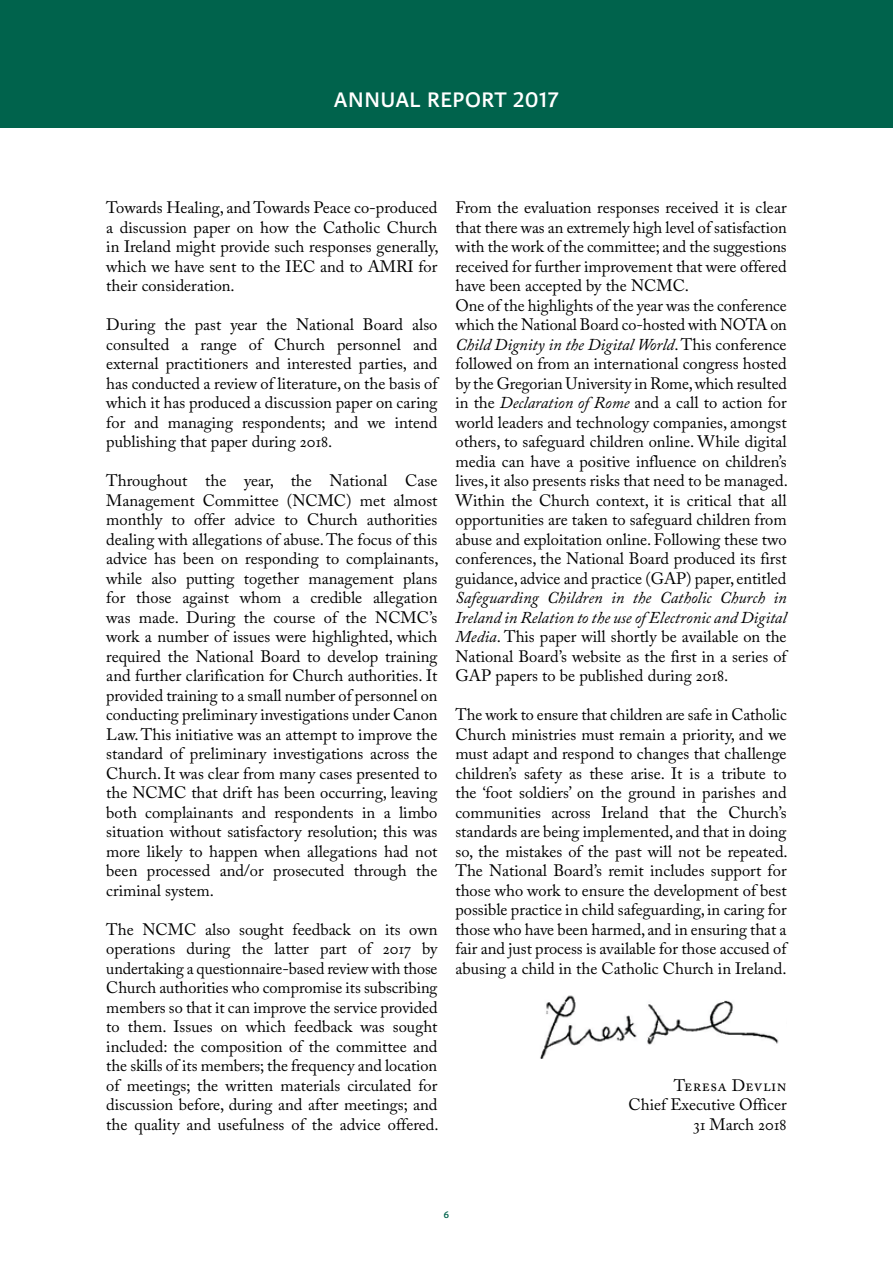
<style>
.page{position:relative;width:893px;height:1263px;background:#fff}
.page>*{position:absolute;margin:0;border:0;box-sizing:border-box;transform-origin:0 0}
.t1{font:30px "Karmina Sans";color:#fff}
.t2{font:16.5px/19.5px "Adobe Caslon Pro";color:#000;text-align:justify}
.t3{font:13.5px "Karmina Sans";color:#00634c}
.s1{font-style:italic}
</style>
<div class="page">
<div style="left:0;top:0;width:893px;height:128px;background:#00634c"></div>
<img style="left:540px;top:995px;width:239px;height:64px">
<h1 class="t1" style="left:334px;top:81px;width:227px">annual report 2017</h1>
<p class="t2" style="left:106px;top:198px;width:334px">Towards Healing, and Towards Peace co-produced a discussion paper on how the Catholic Church in Ireland might provide such responses generally, which we have sent to the IEC and to AMRI for their consideration.</p>
<p class="t2" style="left:106px;top:315px;width:333px">During the past year the National Board also consulted a range of Church personnel and external practitioners and interested parties, and has conducted a review of literature, on the basis of which it has produced a discussion paper on caring for and managing respondents; and we intend publishing that paper during 2018.</p>
<p class="t2" style="left:106px;top:471px;width:334px">Throughout the year, the National Case Management Committee (NCMC) met almost monthly to offer advice to Church authorities dealing with allegations of abuse. The focus of this advice has been on responding to complainants, while also putting together management plans for those against whom a credible allegation was made. During the course of the NCMC’s work a number of issues were highlighted, which required the National Board to develop training and further clarification for Church authorities. It provided training to a small number of personnel on conducting preliminary investigations under Canon Law. This initiative was an attempt to improve the standard of preliminary investigations across the Church. It was clear from many cases presented to the NCMC that drift has been occurring, leaving both complainants and respondents in a limbo situation without satisfactory resolution; this was more likely to happen when allegations had not been processed and/or prosecuted through the criminal system.</p>
<p class="t2" style="left:106px;top:919px;width:334px">The NCMC also sought feedback on its own operations during the latter part of 2017 by undertaking a questionnaire-based review with those Church authorities who compromise its subscribing members so that it can improve the service provided to them. Issues on which feedback was sought included: the composition of the committee and the skills of its members; the frequency and location of meetings; the written materials circulated for discussion before, during and after meetings; and the quality and usefulness of the advice offered.</p>
<p class="t2" style="left:455px;top:198px;width:334px;text-align:left">From the evaluation responses received it is clear that there was an extremely high level of satisfaction with the work of the committee; and the suggestions received for further improvement that were offered have been accepted by the NCMC.<br>One of the highlights of the year was the conference which the National Board co-hosted with NOTA on <span class="s1">Child Dignity in the Digital World</span>. This conference followed on from an international congress hosted by the Gregorian University in Rome, which resulted in the <span class="s1">Declaration of Rome</span> and a call to action for world leaders and technology companies, amongst others, to safeguard children online. While digital media can have a positive influence on children’s lives, it also presents risks that need to be managed.<br>Within the Church context, it is critical that all opportunities are taken to safeguard children from abuse and exploitation online. Following these two conferences, the National Board produced its first guidance, advice and practice (GAP) paper, entitled</p>
<p class="t2" style="left:455px;top:588px;width:333px"><span class="s1">Safeguarding Children in the Catholic Church in Ireland in Relation to the use of Electronic and Digital Media</span>. This paper will shortly be available on the National Board’s website as the first in a series of GAP papers to be published during 2018.</p>
<p class="t2" style="left:455px;top:705px;width:334px">The work to ensure that children are safe in Catholic Church ministries must remain a priority, and we must adapt and respond to changes that challenge children’s safety as these arise. It is a tribute to the ‘foot soldiers’ on the ground in parishes and communities across Ireland that the Church’s standards are being implemented, and that in doing so, the mistakes of the past will not be repeated.<br>The National Board’s remit includes support for those who work to ensure the development of best possible practice in child safeguarding, in caring for those who have been harmed, and in ensuring that a fair and just process is available for those accused of abusing a child in the Catholic Church in Ireland.</p>
<p class="t2" style="left:629px;top:1075px;width:160px;text-align:right">Teresa Devlin<br>Chief Executive Officer<br>31 March 2018</p>
<p class="t3" style="left:444px;top:1206px;width:7px">6</p>
</div>
